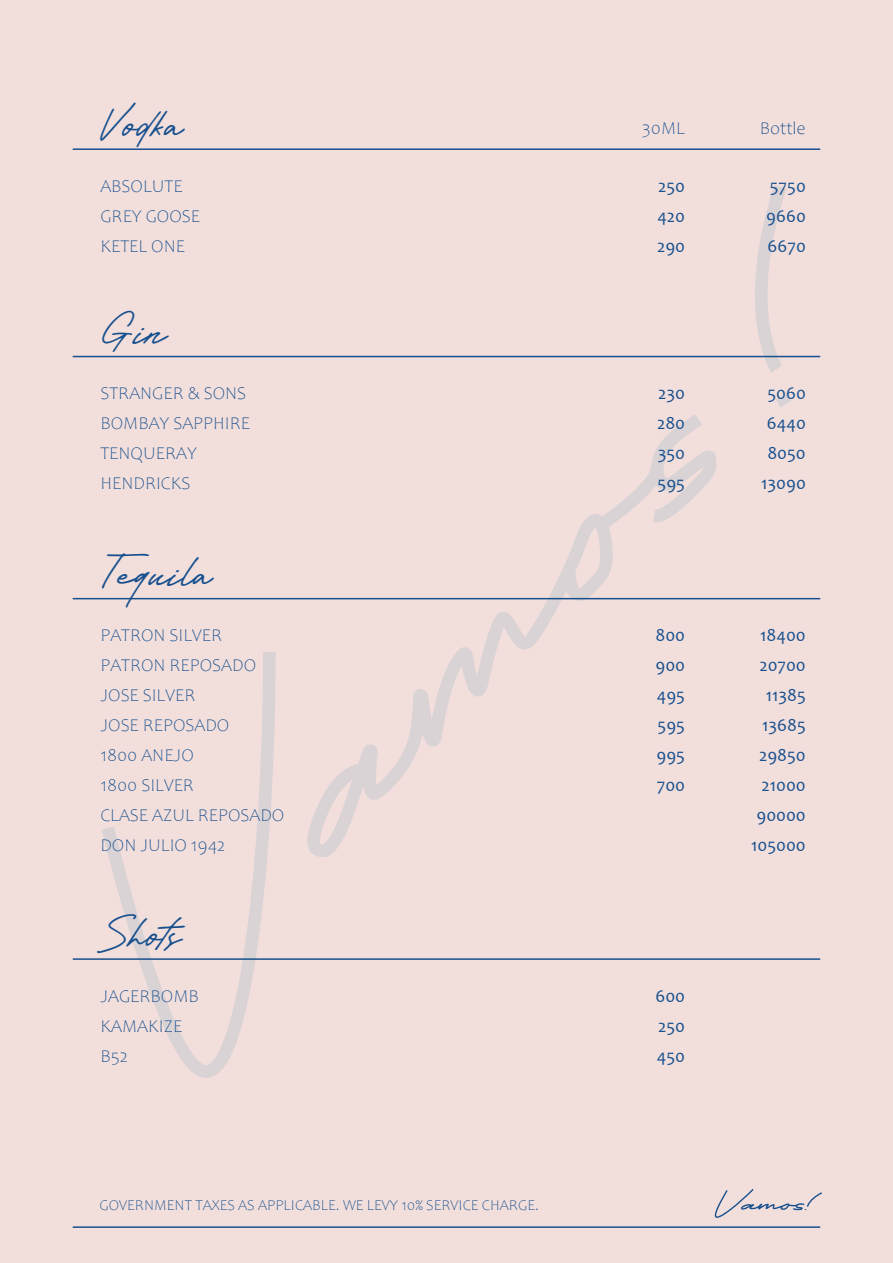
<style>
.page{position:relative;width:893px;height:1263px;background:#f2dfdc}
.page>*{position:absolute;margin:0;border:0;box-sizing:border-box;transform-origin:0 0}
.t1{font:45px "Winter Sunday";color:#18508e}
.t2{font:300 18px/30px "Candara";color:#18508e}
.t3{font:18px/30px "Candara";color:#18508e;text-align:justify}
.t4{font:300 15px "Candara";color:#18508e}
</style>
<div class="page">
<svg style="left:102px;top:652px;width:174px;height:426px"></svg>
<svg style="left:305px;top:514px;width:311px;height:343px"></svg>
<svg style="left:597px;top:415px;width:119px;height:115px"></svg>
<svg style="left:733px;top:185px;width:53px;height:187px"></svg>
<svg style="left:776px;top:394px;width:15px;height:13px"></svg>
<hr style="left:73px;top:1226px;width:747px;height:2px;background:#18508e">
<hr style="left:73px;top:148px;width:747px;height:2px;background:#18508e">
<svg style="left:714px;top:1189px;width:108px;height:29px"></svg>
<hr style="left:73px;top:356px;width:747px;height:1px;background:#18508e">
<hr style="left:73px;top:598px;width:747px;height:1px;background:#18508e">
<hr style="left:73px;top:958px;width:747px;height:2px;background:#18508e">
<h1 class="t1" style="left:102px;top:97px;width:84px">Vodka</h1>
<p class="t2" style="left:100px;top:171px;width:101px">ABSOLUTE<br>GREY GOOSE<br>KETEL ONE</p>
<h1 class="t1" style="left:102px;top:304px;width:68px">Gin</h1>
<p class="t2" style="left:100px;top:379px;width:151px">STRANGER &amp; SONS<br>BOMBAY SAPPHIRE<br>TENQUERAY<br>HENDRICKS</p>
<h1 class="t1" style="left:102px;top:546px;width:113px">Tequila</h1>
<p class="t2" style="left:100px;top:621px;width:185px">PATRON SILVER<br>PATRON REPOSADO<br>JOSE SILVER<br>JOSE REPOSADO<br>1800 ANEJO<br>1800 SILVER<br>CLASE AZUL REPOSADO<br>DON JULIO 1942</p>
<h1 class="t1" style="left:102px;top:907px;width:93px">Shots</h1>
<p class="t2" style="left:642px;top:114px;width:45px">30ML</p>
<p class="t2" style="left:760px;top:114px;width:48px">Bottle</p>
<p class="t3" style="left:657px;top:171px;width:30px">250<br>420<br>290</p>
<p class="t3" style="left:766px;top:171px;width:41px">5750<br>9660<br>6670</p>
<p class="t3" style="left:657px;top:378px;width:30px">230<br>280<br>350<br>595</p>
<p class="t3" style="left:761px;top:378px;width:46px;text-align:center">5060<br>6440<br>8050<br>13090</p>
<p class="t3" style="left:655px;top:620px;width:31px">800<br>900<br>495<br>595<br>995<br>700</p>
<p class="t3" style="left:751px;top:620px;width:56px;text-align:right">18400<br>20700<br>11385<br>13685<br>29850<br>21000<br>90000<br>105000</p>
<p class="t2" style="left:100px;top:981px;width:100px">JAGERBOMB<br>KAMAKIZE<br>B52</p>
<p class="t3" style="left:655px;top:981px;width:31px">600<br>250<br>450</p>
<p class="t4" style="left:100px;top:1197px;width:441px">GOVERNMENT TAXES AS APPLICABLE. WE LEVY 10% SERVICE CHARGE.</p>
</div>
